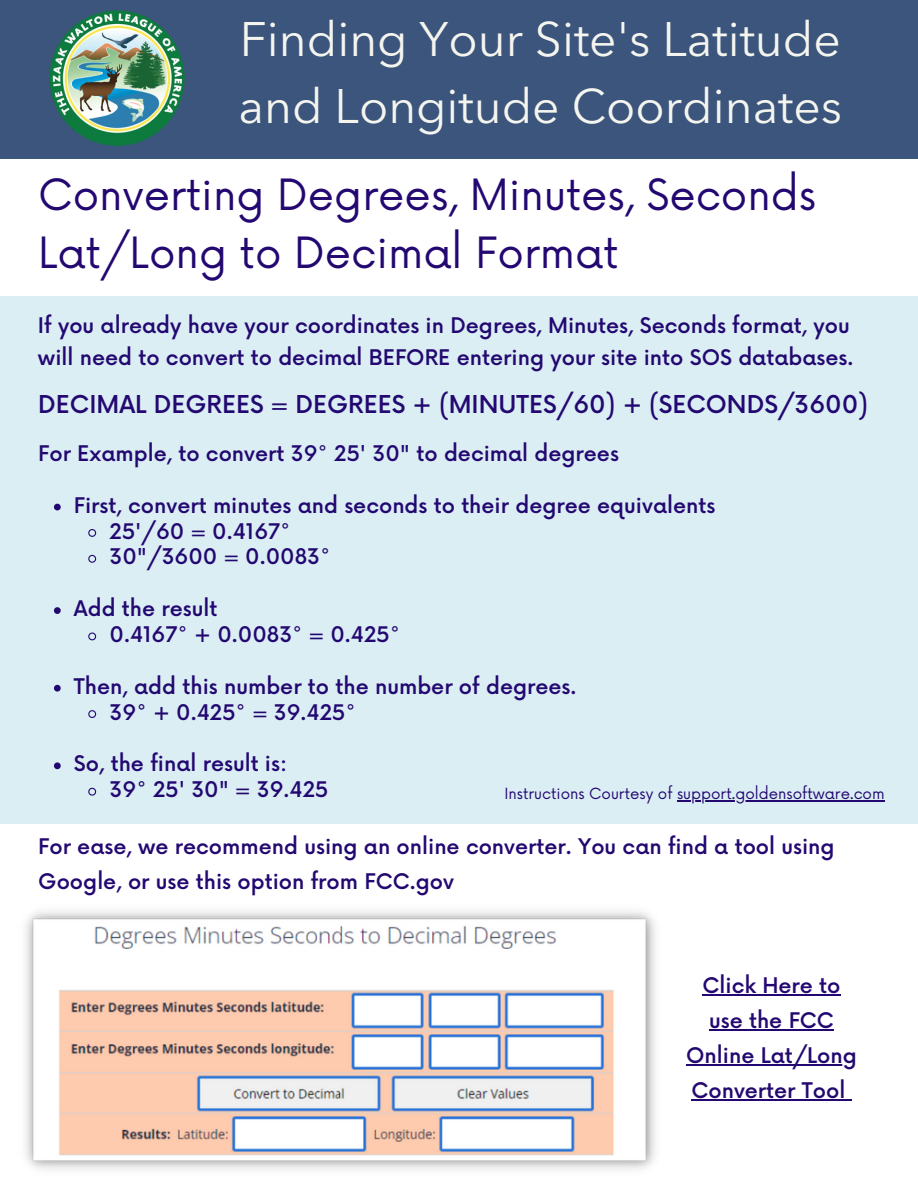
<style>
.page{position:relative;width:918px;height:1188px;background:#fff}
.page>*{position:absolute;margin:0;border:0;box-sizing:border-box;transform-origin:0 0}
.t1{font:48px/66.3px "Avenir Next LT Pro";color:#f5f5ef}
.t2{font:42px/58.5px "Now";color:#230871}
.t3{font:500 24px "Now";color:#230871}
.t4{font:500 21px/34.8px "Now";color:#230871}
.t5{font:15px "Now";color:#230871}
</style>
<div class="page">
<div style="left:0;top:0;width:918px;height:159px;background:#3c557c"></div>
<img style="left:49px;top:10px;width:136px;height:136px">
<div style="left:0;top:297px;width:918px;height:526px;background:#dbeef4"></div>
<svg style="left:54px;top:504px;width:7px;height:6px"></svg>
<svg style="left:88px;top:529px;width:9px;height:8px"></svg>
<svg style="left:88px;top:554px;width:9px;height:9px"></svg>
<svg style="left:54px;top:607px;width:7px;height:7px"></svg>
<svg style="left:88px;top:632px;width:9px;height:9px"></svg>
<svg style="left:54px;top:685px;width:7px;height:7px"></svg>
<svg style="left:88px;top:710px;width:9px;height:8px"></svg>
<svg style="left:54px;top:762px;width:7px;height:7px"></svg>
<svg style="left:88px;top:787px;width:9px;height:9px"></svg>
<img style="left:25px;top:911px;width:631px;height:259px">
<hr style="left:677px;top:801px;width:208px;height:1px;background:#230871">
<hr style="left:703px;top:994px;width:138px;height:1px;background:#230871">
<hr style="left:709px;top:1029px;width:125px;height:1px;background:#230871">
<hr style="left:686px;top:1064px;width:171px;height:1px;background:#230871">
<hr style="left:691px;top:1099px;width:154px;height:1px;background:#230871">
<p class="t1" style="left:239px;top:11px;width:605px">Finding Your Site's Latitude and Longitude Coordinates</p>
<p class="t2" style="left:38px;top:167px;width:780px">Converting Degrees, Minutes, Seconds<br>Lat/Long to Decimal Format</p>
<p class="t4" style="left:38px;top:310px;width:817px;line-height:32.7px">If you already have your coordinates in Degrees, Minutes, Seconds format, you will need to convert to decimal BEFORE entering your site into SOS databases.</p>
<p class="t3" style="left:38px;top:391px;width:831px">DECIMAL DEGREES = DEGREES + (MINUTES/60) + (SECONDS/3600)</p>
<p class="t4" style="left:38px;top:437px;width:582px">For Example, to convert 39° 25' 30" to decimal degrees</p>
<p class="t4" style="left:74px;top:489px;width:643px">First, convert minutes and seconds to their degree equivalents</p>
<p class="t4" style="left:110px;top:515px;width:183px">25'/60 = 0.4167°</p>
<p class="t4" style="left:110px;top:541px;width:222px">30"/3600 = 0.0083°</p>
<p class="t4" style="left:74px;top:593px;width:145px">Add the result</p>
<p class="t4" style="left:110px;top:618px;width:292px">0.4167° + 0.0083° = 0.425°</p>
<p class="t4" style="left:74px;top:670px;width:504px">Then, add this number to the number of degrees.</p>
<p class="t4" style="left:110px;top:696px;width:248px">39° + 0.425° = 39.425°</p>
<p class="t4" style="left:74px;top:748px;width:215px">So, the final result is:</p>
<p class="t4" style="left:110px;top:774px;width:220px">39° 25' 30" = 39.425</p>
<p class="t5" style="left:504px;top:786px;width:382px">Instructions Courtesy of support.goldensoftware.com</p>
<p class="t4" style="left:38px;top:830px;width:798px">For ease, we recommend using an online converter. You can find a tool using<br>Google, or use this option from FCC.gov</p>
<p class="t4" style="left:686px;top:970px;width:172px;text-align:center">Click Here to use the FCC<br>Online Lat/Long<br>Converter Tool</p>
</div>
